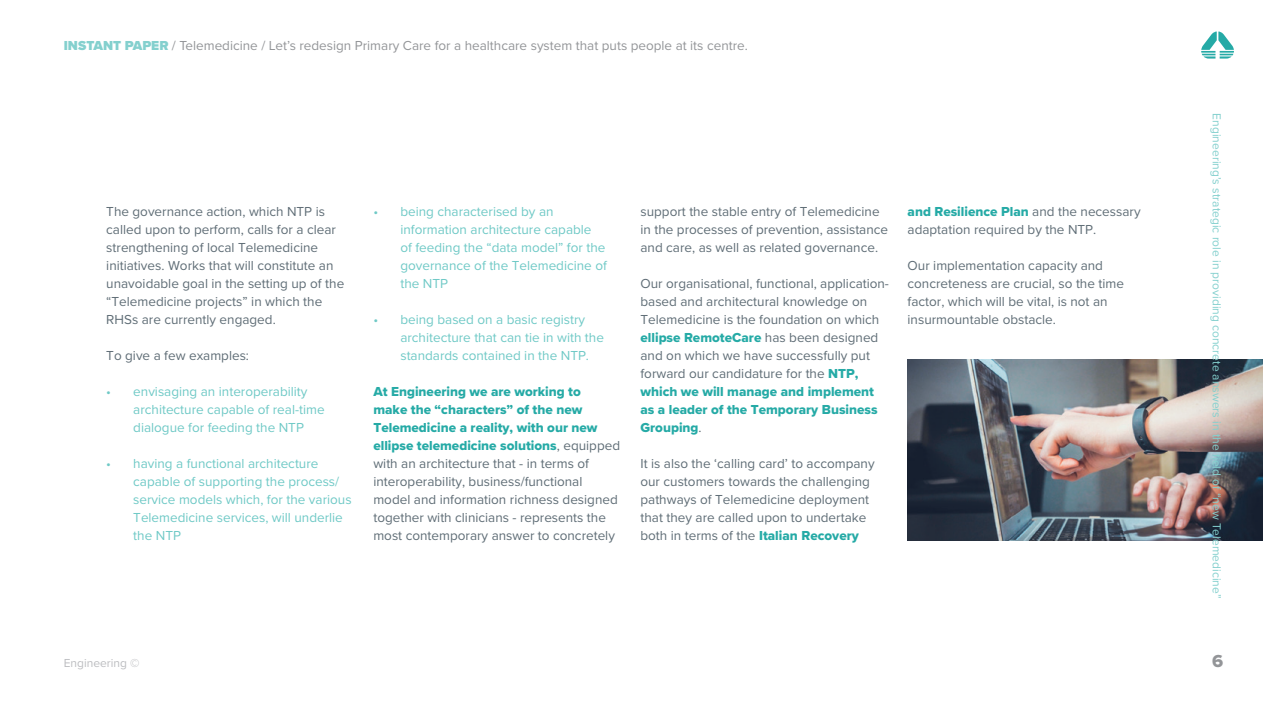
<style>
.page{position:relative;width:1263px;height:711px;background:#fff}
.page>*{position:absolute;margin:0;border:0;box-sizing:border-box;transform-origin:0 0}
.t1{font:18px "Proxima Nova Extrabld";color:#939598}
.t2{font:13.5px/18px "Proxima Nova";color:#5f6d76}
.t3{font:13.5px/18px "Proxima Nova";color:#6fc9c6}
.t4{font:13.5px/18px "Proxima Nova Extrabld";color:#25aaa6}
.t5{font:13.5px "Proxima Nova";color:#939598}
.t6{font:12px "Proxima Nova";color:#84d0ce}
.t7{font:12px "Proxima Nova";color:#bcbdc0}
.s1{font-weight:900;color:#84d0ce}
.s2{font-family:"Proxima Nova";color:#5f6d76}
.s3{font-family:"Proxima Nova Extrabld";color:#25aaa6}
</style>
<div class="page">
<img style="left:907px;top:360px;width:356px;height:180px">
<svg style="left:1201px;top:31px;width:33px;height:28px"></svg>
<p class="t5" style="left:64px;top:36px;width:685px"><span class="s1">INSTANT PAPER</span> / Telemedicine / Let’s redesign Primary Care for a healthcare system that puts people at its centre.</p>
<p class="t2" style="left:106px;top:202px;width:239px">The governance action, which NTP is called upon to perform, calls for a clear strengthening of local Telemedicine initiatives. Works that will constitute an unavoidable goal in the setting up of the “Telemedicine projects” in which the RHSs are currently engaged.</p>
<p class="t2" style="left:106px;top:346px;width:144px">To give a few examples:</p>
<p class="t3" style="left:133px;top:382px;width:193px;text-indent:-27px">• envisaging an interoperability architecture capable of real-time dialogue for feeding the NTP</p>
<p class="t3" style="left:133px;top:454px;width:220px;text-indent:-27px">• having a functional architecture capable of supporting the process/ service models which, for the various<br>Telemedicine services, will underlie the NTP</p>
<p class="t3" style="left:400px;top:202px;width:208px;text-indent:-27px">• being characterised by an information architecture capable<br>of feeding the “data model” for the governance of the Telemedicine of the NTP</p>
<p class="t3" style="left:400px;top:310px;width:205px;text-indent:-27px">• being based on a basic registry architecture that can tie in with the standards contained in the NTP.</p>
<p class="t4" style="left:373px;top:382px;width:248px">At Engineering we are working to<br>make the “characters” of the new Telemedicine a reality, with our new ellipse telemedicine solutions<span class="s2">, equipped</span></p>
<p class="t2" style="left:373px;top:454px;width:246px">with an architecture that - in terms of interoperability, business/functional model and information richness designed together with clinicians - represents the most contemporary answer to concretely</p>
<p class="t2" style="left:640px;top:202px;width:249px">support the stable entry of Telemedicine in the processes of prevention, assistance and care, as well as related governance.</p>
<p class="t2" style="left:640px;top:274px;width:250px">Our organisational, functional, application&shy;based and architectural knowledge on<br>Telemedicine is the foundation on which</p>
<p class="t4" style="left:640px;top:328px;width:239px">ellipse RemoteCare <span class="s2">has been designed</span></p>
<p class="t2" style="left:640px;top:346px;width:231px">and on which we have successfully put forward our candidature for the <span class="s3">NTP,</span></p>
<p class="t4" style="left:640px;top:382px;width:239px">which we will manage and implement as a leader of the Temporary Business<br>Grouping<span class="s2">.</span></p>
<p class="t2" style="left:640px;top:454px;width:236px">It is also the ‘calling card’ to accompany our customers towards the challenging pathways of Telemedicine deployment that they are called upon to undertake both in terms of the <span class="s3">Italian Recovery</span></p>
<p class="t4" style="left:907px;top:202px;width:235px">and Resilience Plan <span class="s2">and the necessary</span></p>
<p class="t2" style="left:907px;top:220px;width:190px">adaptation required by the NTP.</p>
<p class="t2" style="left:907px;top:256px;width:218px">Our implementation capacity and concreteness are crucial, so the time factor, which will be vital, is not an insurmountable obstacle.</p>
<p class="t6" style="left:1226px;top:113px;width:486px;rotate:90deg">Engineering’s strategic role in providing concrete answers in the field of “new Telemedicine”</p>
<p class="t7" style="left:64px;top:653px;width:77px">Engineering ©</p>
<h1 class="t1" style="left:1212px;top:647px;width:13px">6</h1>
</div>
